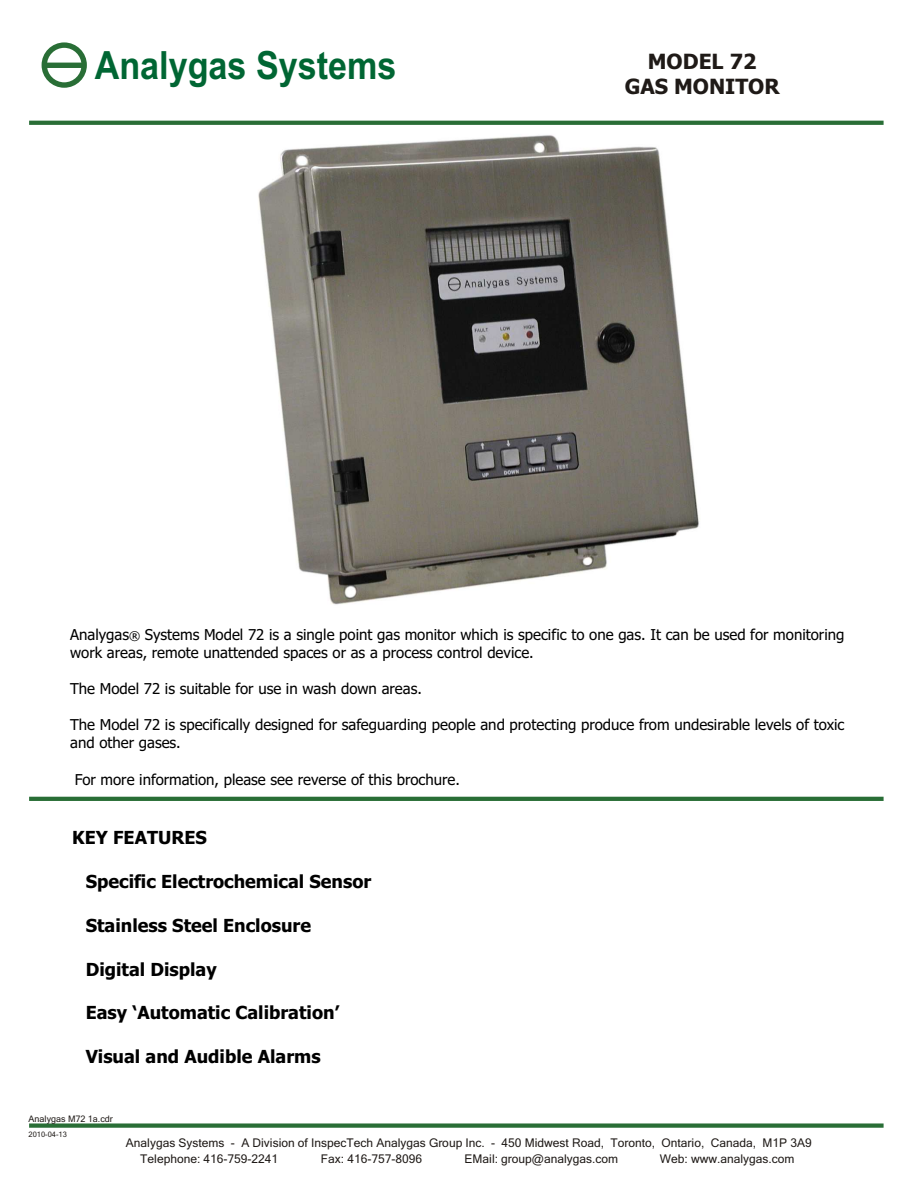
<style>
.page{position:relative;width:918px;height:1188px;background:#fff}
.page>*{position:absolute;margin:0;border:0;box-sizing:border-box;transform-origin:0 0}
.t1{font:700 38.85px "Arial";color:#063;scale:.88 1}
.t2{font:700 21px/25.3px "Tahoma";color:#1f1a17;text-align:center}
.t3{font:700 18px "Tahoma";color:#000}
.t4{font:15px/18.1px "Tahoma";color:#000}
.t5{font:12px/16.6px "Microsoft Sans Serif";color:#1f1a17}
.t6{font:9px "Microsoft Sans Serif";color:#1f1a17}
.t7{font:7.5px "Microsoft Sans Serif";color:#1f1a17}
.s1{font-size:12px}
</style>
<div class="page">
<img style="left:258px;top:135px;width:441px;height:470px">
<svg style="left:29px;top:121px;width:855px;height:4px;background:#2e713b"></svg>
<div style="left:29px;top:1123px;width:855px;height:5px;background:#296e36"></div>
<hr style="left:29px;top:797px;width:855px;height:4px;background:#296e36">
<div style="left:42px;top:42px;width:45px;height:46px;border:5px solid #296e36;border-radius:50%"></div>
<div style="left:45px;top:63px;width:38px;height:5px;background:#296e36"></div>
<h1 class="t1" style="left:95px;top:51px;width:345px">Analygas Systems</h1>
<h2 class="t2" style="left:625px;top:50px;width:157px">MODEL 72<br>GAS MONITOR</h2>
<p class="t4" style="left:70px;top:626px;width:776px">Analygas<span class="s1">®</span> Systems Model 72 is a single point gas monitor which is specific to one gas. It can be used for monitoring work areas, remote unattended spaces or as a process control device.</p>
<p class="t4" style="left:70px;top:681px;width:353px">The Model 72 is suitable for use in wash down areas.</p>
<p class="t4" style="left:70px;top:717px;width:776px">The Model 72 is specifically designed for safeguarding people and protecting produce from undesirable levels of toxic and other gases.</p>
<p class="t4" style="left:75px;top:771px;width:387px">For more information, please see reverse of this brochure.</p>
<p class="t3" style="left:72px;top:831px;width:136px">KEY FEATURES</p>
<p class="t3" style="left:86px;top:874px;width:287px">Specific Electrochemical Sensor</p>
<p class="t3" style="left:86px;top:918px;width:227px">Stainless Steel Enclosure</p>
<p class="t3" style="left:86px;top:962px;width:132px">Digital Display</p>
<p class="t3" style="left:86px;top:1006px;width:255px">Easy ‘Automatic Calibration’</p>
<p class="t3" style="left:86px;top:1049px;width:236px">Visual and Audible Alarms</p>
<p class="t6" style="left:29px;top:1115px;width:86px">Analygas M72 1a.cdr</p>
<p class="t7" style="left:29px;top:1131px;width:40px">2010-04-13</p>
<p class="t5" style="left:140px;top:1135px;width:673px;text-indent:-14px">Analygas Systems - A Division of InspecTech Analygas Group Inc. - 450 Midwest Road, Toronto, Ontario, Canada, M1P 3A9<br>Telephone: 416-759-2241</p>
<p class="t5" style="left:321px;top:1152px;width:103px">Fax: 416-757-8096</p>
<p class="t5" style="left:465px;top:1152px;width:155px">EMail: group@analygas.com</p>
<p class="t5" style="left:660px;top:1152px;width:136px">Web: www.analygas.com</p>
</div>
